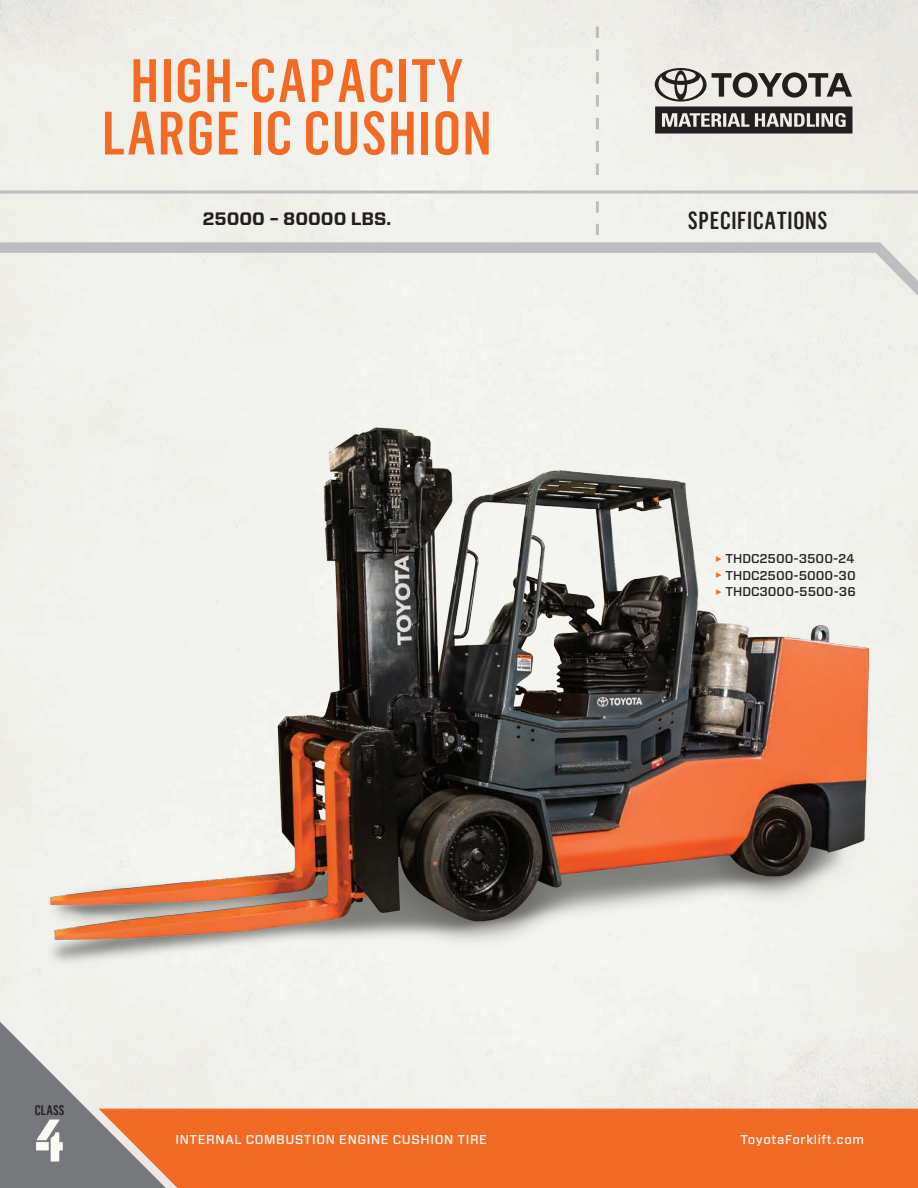
<style>
.page{position:relative;width:918px;height:1188px;background:#fff}
.page>*{position:absolute;margin:0;border:0;box-sizing:border-box;transform-origin:0 0}
.t1{font:500 60px/52.5px "Flama Condensed";letter-spacing:.03em;color:#f36a24;text-align:center}
.t2{font:60px "Numbers Prospekt";color:#fbfaf5}
.t3{font:500 24px "Flama Condensed";letter-spacing:.03em;color:#231f20}
.t4{font:700 18px "Forza";color:#231f20}
.t5{font:500 13.5px "Flama Condensed";letter-spacing:.015em;color:#231f20}
.t6{font:500 12.75px "Forza";letter-spacing:.05em;color:#fbfaf5}
.t7{font:500 12.75px "Forza";color:#231f20}
.s1{font-family:"Flama Condensed";font-size:16.5px;color:#f36a24}
</style>
<div class="page">
<div style="left:166px;top:1109px;width:752px;height:79px;background:#f36a24"></div>
<svg style="left:0;top:1063px;width:166px;height:125px;background:#a3958e"></svg>
<svg style="left:596px;top:27px;width:3px;height:148px"></svg>
<svg style="left:596px;top:201px;width:3px;height:34px"></svg>
<svg style="left:0;top:237px;width:918px;height:39px;background:#e2e2df"></svg>
<svg style="left:0;top:190px;width:918px;height:4px;background:#c8c9ca"></svg>
<svg style="left:655px;top:68px;width:197px;height:65px;background:#8d8b89"></svg>
<img style="left:0;top:276px;width:918px;height:787px">
<p class="t1" style="left:102px;top:53px;width:391px">HIGH-CAPACITY<br>LARGE IC CUSHION</p>
<p class="t4" style="left:202px;top:206px;width:190px">25000 – 80000 LBS.</p>
<p class="t3" style="left:688px;top:206px;width:141px">SPECIFICATIONS</p>
<p class="t7" style="left:716px;top:550px;width:140px"><span class="s1">►</span> THDC2500-3500-24</p>
<p class="t7" style="left:716px;top:567px;width:142px"><span class="s1">►</span> THDC2500-5000-30</p>
<p class="t7" style="left:716px;top:583px;width:142px"><span class="s1">►</span> THDC3000-5500-36</p>
<p class="t5" style="left:35px;top:1102px;width:31px">CLASS</p>
<p class="t2" style="left:34px;top:1111px;width:33px">4</p>
<p class="t6" style="left:176px;top:1131px;width:313px">INTERNAL COMBUSTION ENGINE CUSHION TIRE</p>
<p class="t6" style="left:741px;top:1131px;width:125px">ToyotaForklift.com</p>
</div>
